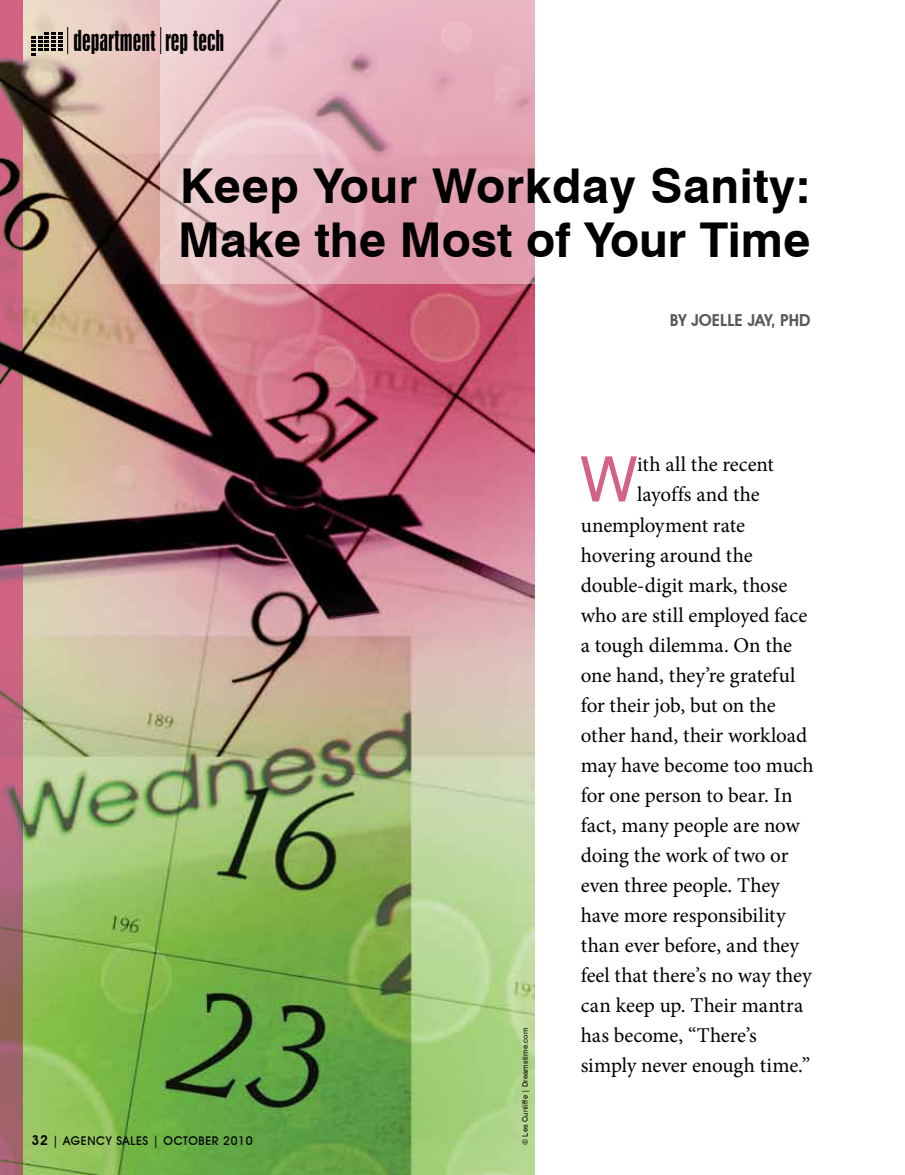
<style>
.page{position:relative;width:905px;height:1175px;background:#fff}
.page>*{position:absolute;margin:0;border:0;box-sizing:border-box;transform-origin:0 0}
.t1{font:62.7px "Swiss 721 BT";color:#d36382}
.t2{font:700 48px/54px "Swiss 721 BT";color:#000}
.t3{font:27px "Swiss 924 BT Regular B";color:#000}
.t4{font:21px "Minion Pro";letter-spacing:-.01em;color:#000}
.t5{font:600 16.5px "Avant Garde IT Cby BT";color:#58595b}
.t6{font:500 12px "Avant Garde IT Cby BT";letter-spacing:.05em;color:#000}
.t7{font:7.5px "Swiss 721 BT";letter-spacing:.03em;color:#000}
.s1{font-weight:600;font-size:13.5px}
</style>
<div class="page">
<img style="left:22px;top:0;width:512px;height:1174px">
<svg style="left:32px;top:27px;width:36px;height:29px"></svg>
<svg style="left:160px;top:0;width:375px;height:284px;background:#e5b1bd"></svg>
<svg style="left:160px;top:27px;width:1px;height:27px"></svg>
<svg style="left:0;top:0;width:22px;height:1174px;background:#a7596c"></svg>
<p class="t3" style="left:74px;top:24px;width:152px">department rep tech</p>
<h2 class="t2" style="left:178px;top:159px;width:633px">Keep Your Workday Sanity:<br>Make the Most of Your Time</h2>
<p class="t6" style="left:32px;top:1133px;width:222px"><span class="s1">32</span> | AGENCY SALES | OCTOBER 2010</p>
<p class="t5" style="left:670px;top:310px;width:142px">BY JOELLE JAY, PHD</p>
<p class="t7" style="left:520px;top:1144px;width:119px;rotate:-90deg">© Les Cunliffe | Dreamstime.com</p>
<h1 class="t1" style="left:580px;top:441px;width:58px">W</h1>
<p class="t4" style="left:637px;top:450px;width:138px">ith all the recent</p>
<p class="t4" style="left:637px;top:481px;width:124px">layoffs and the</p>
<p class="t4" style="left:581px;top:511px;width:166px">unemployment rate</p>
<p class="t4" style="left:581px;top:541px;width:173px">hovering around the</p>
<p class="t4" style="left:581px;top:571px;width:208px">double-digit mark, those</p>
<p class="t4" style="left:581px;top:601px;width:228px">who are still employed face</p>
<p class="t4" style="left:581px;top:631px;width:213px">a tough dilemma. On the</p>
<p class="t4" style="left:581px;top:661px;width:216px">one hand, they’re grateful</p>
<p class="t4" style="left:581px;top:691px;width:196px">for their job, but on the</p>
<p class="t4" style="left:581px;top:721px;width:228px">other hand, their workload</p>
<p class="t4" style="left:581px;top:751px;width:234px">may have become too much</p>
<p class="t4" style="left:581px;top:781px;width:213px">for one person to bear. In</p>
<p class="t4" style="left:581px;top:811px;width:220px">fact, many people are now</p>
<p class="t4" style="left:581px;top:841px;width:209px">doing the work of two or</p>
<p class="t4" style="left:581px;top:871px;width:201px">even three people. They</p>
<p class="t4" style="left:581px;top:901px;width:206px">have more responsibility</p>
<p class="t4" style="left:581px;top:931px;width:220px">than ever before, and they</p>
<p class="t4" style="left:581px;top:961px;width:232px">feel that there’s no way they</p>
<p class="t4" style="left:581px;top:991px;width:224px">can keep up. Their mantra</p>
<p class="t4" style="left:581px;top:1021px;width:178px">has become, “There’s</p>
<p class="t4" style="left:581px;top:1051px;width:231px">simply never enough time.”</p>
</div>
